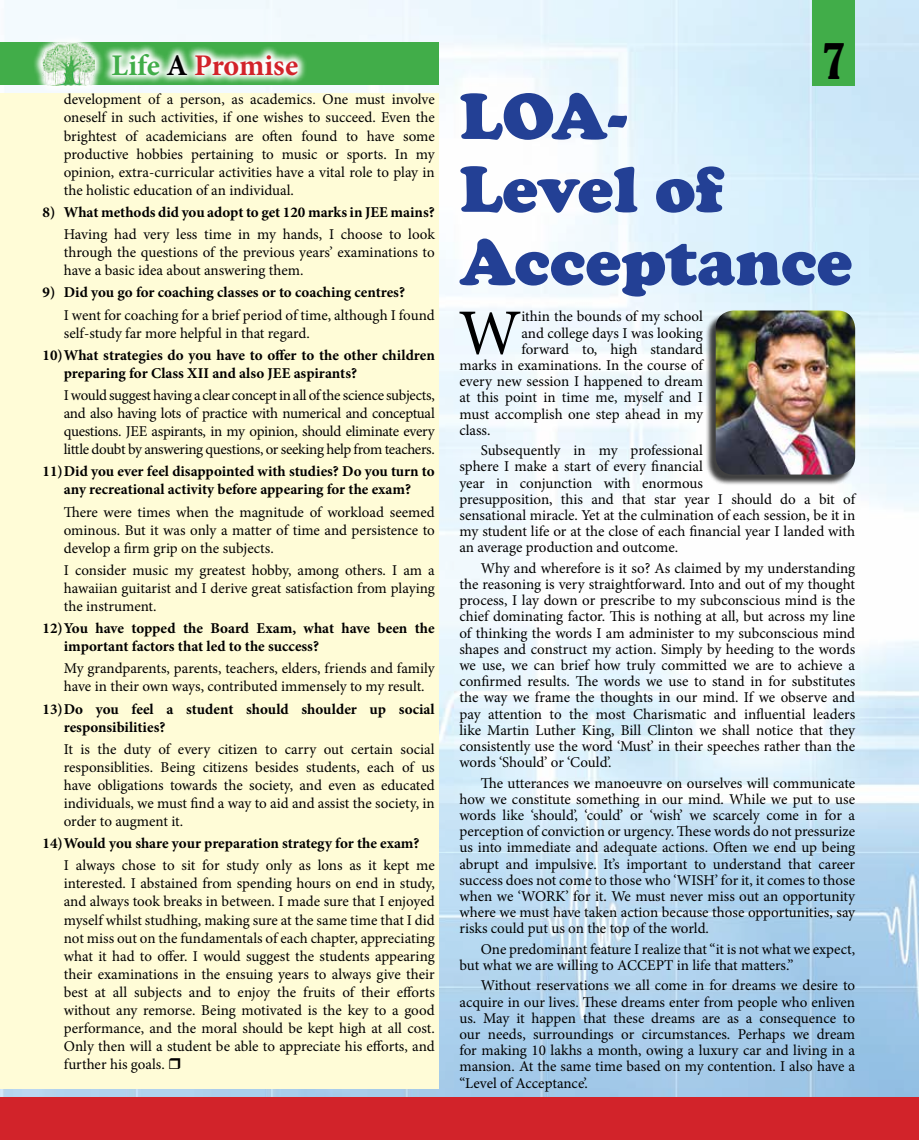
<style>
.page{position:relative;width:919px;height:1140px;background:#fff}
.page>*{position:absolute;margin:0;border:0;box-sizing:border-box;transform-origin:0 0}
.t1{font:900 67.5px/72.9px "Cooper";color:#234095}
.t2{font:64.8px "Minion Pro";color:#000}
.t3{font:condensed 45px "Bernard";color:#000}
.t4{font:700 30px "Minion Pro";color:#d2232a}
.t5{font:15px/16.2px "Minion Pro";letter-spacing:-.005em;color:#000;text-align:justify}
.t6{font:700 15px/18px "Minion Pro";color:#000}
.s1{color:#41ad49}
.s2{color:#000}
</style>
<div class="page">
<img style="left:0;top:0;width:918px;height:1097px">
<div style="left:0;top:94px;width:438px;height:995px;background:#fffcd7"></div>
<div style="left:812px;top:0;width:43px;height:85px;background:#41ad49"></div>
<div style="left:0;top:43px;width:438px;height:42px;background:#41ad49"></div>
<svg style="left:104px;top:45px;width:202px;height:38px"></svg>
<svg style="left:33px;top:33px;width:71px;height:61px;fill:#f3fafe"></svg>
<img style="left:42px;top:43px;width:53px;height:42px">
<div style="left:0;top:1097px;width:918px;height:43px;background:#d2232a"></div>
<div style="left:705px;top:312px;width:148px;height:173px;background:#000;opacity:.75"></div>
<img style="left:715px;top:310px;width:140px;height:164px">
<h3 class="t4" style="left:111px;top:44px;width:188px"><span class="s1">Life</span> <span class="s2">A</span> Promise</h3>
<h3 class="t3" style="left:822px;top:35px;width:24px">7</h3>
<p class="t5" style="left:64px;top:91px;width:372px;line-height:18px">development of a person, as academics. One must involve oneself in such activities, if one wishes to succeed. Even the brightest of academicians are often found to have some productive hobbies pertaining to music or sports. In my opinion, extra-curricular activities have a vital role to play in the holistic education of an individual.</p>
<p class="t6" style="left:43px;top:203px;width:394px">8) What methods did you adopt to get 120 marks in JEE mains?</p>
<p class="t5" style="left:64px;top:225px;width:372px;line-height:18px">Having had very less time in my hands, I choose to look through the questions of the previous years’ examinations to have a basic idea about answering them.</p>
<p class="t6" style="left:43px;top:283px;width:364px">9) Did you go for coaching classes or to coaching centres?</p>
<p class="t5" style="left:64px;top:306px;width:372px;line-height:18px">I went for coaching for a brief period of time, although I found self-study far more helpful in that regard.</p>
<p class="t6" style="left:64px;top:346px;width:372px;text-indent:-21px">10)What strategies do you have to offer to the other children preparing for Class XII and also JEE aspirants?</p>
<p class="t5" style="left:64px;top:386px;width:372px;line-height:18px">I would suggest having a clear concept in all of the science subjects, and also having lots of practice with numerical and conceptual questions. JEE aspirants, in my opinion, should eliminate every little doubt by answering questions, or seeking help from teachers.</p>
<p class="t6" style="left:43px;top:462px;width:393px;text-align:center">11)Did you ever feel disappointed with studies? Do you turn to any recreational activity before appearing for the exam?</p>
<p class="t5" style="left:64px;top:503px;width:372px;line-height:18px">There were times when the magnitude of workload seemed ominous. But it was only a matter of time and persistence to develop a firm grip on the subjects.</p>
<p class="t5" style="left:64px;top:561px;width:372px;line-height:18px">I consider music my greatest hobby, among others. I am a hawaiian guitarist and I derive great satisfaction from playing the instrument.</p>
<p class="t6" style="left:64px;top:619px;width:372px;text-indent:-21px">12)You have topped the Board Exam, what have been the important factors that led to the success?</p>
<p class="t5" style="left:64px;top:659px;width:372px;line-height:18px">My grandparents, parents, teachers, elders, friends and family have in their own ways, contributed immensely to my result.</p>
<p class="t6" style="left:64px;top:699px;width:372px;text-indent:-21px">13)Do you feel a student should shoulder up social responsibilities?</p>
<p class="t5" style="left:64px;top:740px;width:372px;line-height:18px">It is the duty of every citizen to carry out certain social responsiblities. Being citizens besides students, each of us have obligations towards the society, and even as educated individuals, we must find a way to aid and assist the society, in order to augment it.</p>
<p class="t6" style="left:43px;top:834px;width:378px">14)Would you share your preparation strategy for the exam?</p>
<p class="t5" style="left:64px;top:856px;width:372px;line-height:18px">I always chose to sit for study only as lons as it kept me interested. I abstained from spending hours on end in study, and always took breaks in between. I made sure that I enjoyed myself whilst studhing, making sure at the same time that I did not miss out on the fundamentals of each chapter, appreciating what it had to offer. I would suggest the students appearing their examinations in the ensuing years to always give their best at all subjects and to enjoy the fruits of their efforts without any remorse. Being motivated is the key to a good performance, and the moral should be kept high at all cost.<br>Only then will a student be able to appreciate his efforts, and further his goals.</p>
<h1 class="t1" style="left:459px;top:80px;width:394px">LOA-<br>Level of<br>Acceptance</h1>
<h2 class="t2" style="left:458px;top:290px;width:64px">W</h2>
<p class="t5" style="left:521px;top:308px;width:183px">ithin the bounds of my school</p>
<p class="t5" style="left:521px;top:325px;width:183px">and college days I was looking</p>
<p class="t5" style="left:521px;top:341px;width:183px">forward to, high standard</p>
<p class="t5" style="left:459px;top:357px;width:245px">marks in examinations. In the course of</p>
<p class="t5" style="left:459px;top:373px;width:245px">every new session I happened to dream</p>
<p class="t5" style="left:459px;top:389px;width:245px">at this point in time me, myself and I</p>
<p class="t5" style="left:459px;top:406px;width:245px">must accomplish one step ahead in my</p>
<p class="t5" style="left:459px;top:422px;width:32px">class.</p>
<p class="t5" style="left:459px;top:442px;width:397px;text-align:left;text-indent:21px">Subsequently in my professional<br>sphere I make a start of every financial<br>year in conjunction with enormous<br>presupposition, this and that star year I should do a bit of sensational miracle. Yet at the culmination of each session, be it in my student life or at the close of each financial year I landed with an average production and outcome.</p>
<p class="t5" style="left:459px;top:560px;width:397px;text-indent:21px">Why and wherefore is it so? As claimed by my understanding the reasoning is very straightforward. Into and out of my thought process, I lay down or prescribe to my subconscious mind is the chief dominating factor. This is nothing at all, but across my line of thinking the words I am administer to my subconscious mind shapes and construct my action. Simply by heeding to the words we use, we can brief how truly committed we are to achieve a confirmed results. The words we use to stand in for substitutes the way we frame the thoughts in our mind. If we observe and pay attention to the most Charismatic and influential leaders like Martin Luther King, Bill Clinton we shall notice that they consistently use the word ‘Must’ in their speeches rather than the words ‘Should’ or ‘Could’.</p>
<p class="t5" style="left:459px;top:774px;width:397px;text-indent:21px">The utterances we manoeuvre on ourselves will communicate how we constitute something in our mind. While we put to use words like ‘should’, ‘could’ or ‘wish’ we scarcely come in for a perception of conviction or urgency. These words do not pressurize us into immediate and adequate actions. Often we end up being abrupt and impulsive. It’s important to understand that career success does not come to those who ‘WISH’ for it, it comes to those when we ‘WORK’ for it. We must never miss out an opportunity where we must have taken action because those opportunities, say risks could put us on the top of the world.</p>
<p class="t5" style="left:459px;top:941px;width:397px;text-indent:21px">One predominant feature I realize that “it is not what we expect, but what we are willing to ACCEPT in life that matters.”</p>
<p class="t5" style="left:459px;top:977px;width:397px;text-indent:21px">Without reservations we all come in for dreams we desire to acquire in our lives. These dreams enter from people who enliven us. May it happen that these dreams are as a consequence to our needs, surroundings or circumstances. Perhaps we dream for making 10 lakhs a month, owing a luxury car and living in a mansion. At the same time based on my contention. I also have a “Level of Acceptance’.</p>
</div>
